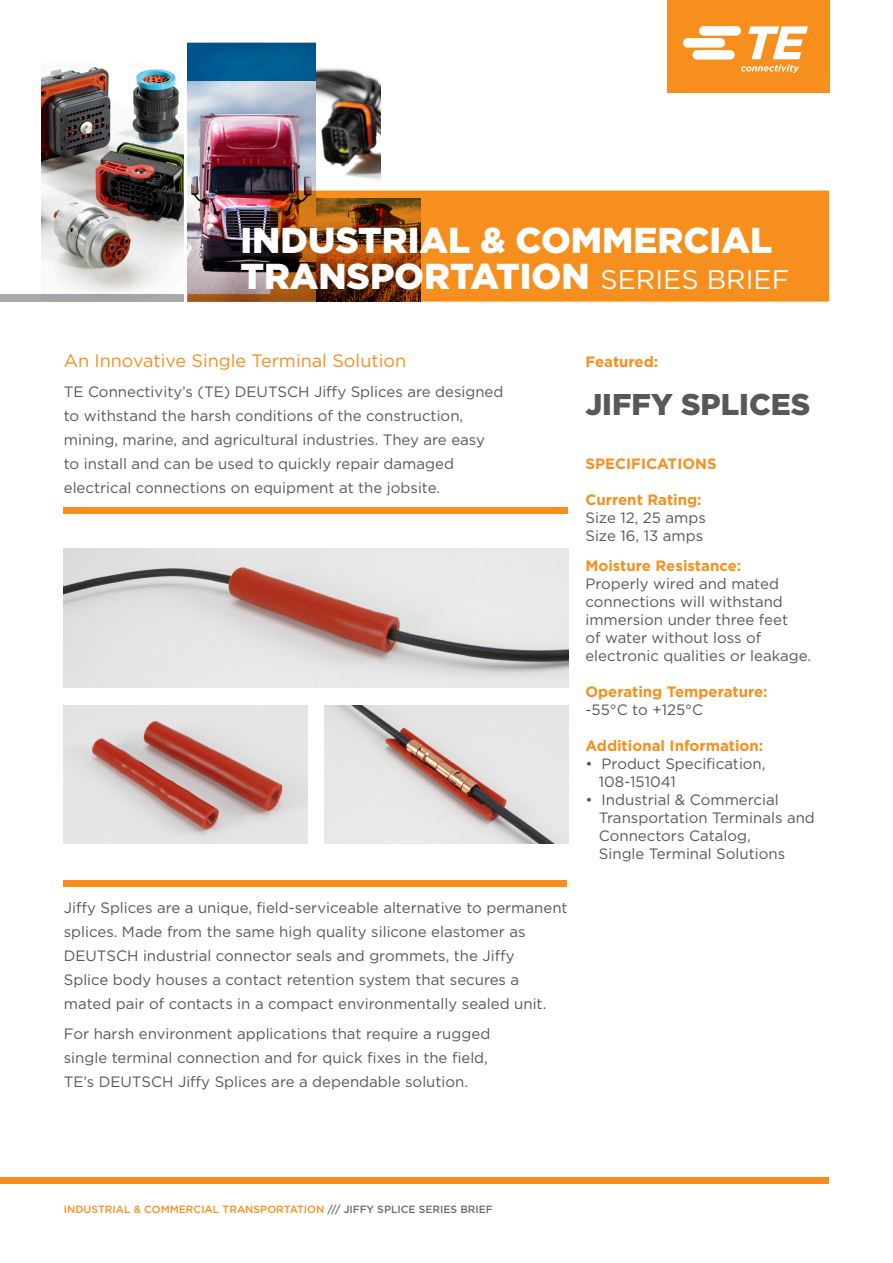
<style>
.page{position:relative;width:893px;height:1263px;background:#fff}
.page>*{position:absolute;margin:0;border:0;box-sizing:border-box;transform-origin:0 0}
.t1{font:900 36px/36px "Gotham";color:#fff}
.CS_Sidebar_Body_Gray{font:900 30px "Gotham";color:#57585a}
.CS_Body_Copy_Subhead{font:18px "Gotham";color:#f68f1e}
.CS_Body_Copy{font:15px/24px "Gotham";color:#57585a}
.CS_Sidebar_Body_Gray-2{font:15px/18px "Gotham";color:#57585a}
.CS_Sidebar_Headline{font:700 15px "Gotham";color:#f68f1e}
.CS_Sidebar_Body_Gray-3{font:700 15px "Gotham";color:#f68f1e}
.t2{font:500 10.5px "Gotham";color:#f68f1e}
.s1{font-weight:400;font-size:27px}
.s2{color:#696b73}
</style>
<div class="page">
<img style="left:316px;top:68px;width:65px;height:123px">
<img style="left:42px;top:67px;width:141px;height:226px">
<img style="left:187px;top:81px;width:129px;height:110px">
<div style="left:187px;top:43px;width:129px;height:38px;background:#005c91"></div>
<div style="left:0;top:294px;width:183px;height:8px;background:#a8a9ad"></div>
<svg style="left:187px;top:191px;width:642px;height:111px;background:#c97623"></svg>
<div style="left:0;top:1177px;width:829px;height:6px;background:#f68f1e"></div>
<div style="left:667px;top:0;width:162px;height:93px;background:#f68f1e"></div>
<svg style="left:683px;top:26px;width:125px;height:47px"></svg>
<div style="left:64px;top:507px;width:504px;height:6px;background:#f68f1e"></div>
<img style="left:64px;top:549px;width:504px;height:138px">
<img style="left:64px;top:705px;width:244px;height:139px">
<div style="left:64px;top:880px;width:503px;height:7px;background:#f68f1e"></div>
<img style="left:324px;top:705px;width:244px;height:139px">
<h1 class="t1" style="left:241px;top:222px;width:550px">INDUSTRIAL &amp; COMMERCIAL<br>TRANSPORTATION <span class="s1">SERIES BRIEF</span></h1>
<p class="CS_Body_Copy_Subhead" style="left:64px;top:349px;width:344px">An Innovative Single Terminal Solution</p>
<p class="CS_Body_Copy" style="left:64px;top:379px;width:441px">TE Connectivity’s (TE) DEUTSCH Jiffy Splices are designed to withstand the harsh conditions of the construction, mining, marine, and agricultural industries. They are easy to install and can be used to quickly repair damaged electrical connections on equipment at the jobsite.</p>
<p class="CS_Body_Copy" style="left:64px;top:895px;width:505px">Jiffy Splices are a unique, field-serviceable alternative to permanent splices. Made from the same high quality silicone elastomer as DEUTSCH industrial connector seals and grommets, the Jiffy<br>Splice body houses a contact retention system that secures a mated pair of contacts in a compact environmentally sealed unit.</p>
<p class="CS_Body_Copy" style="left:64px;top:1021px;width:428px">For harsh environment applications that require a rugged single terminal connection and for quick fixes in the field,<br>TE’s DEUTSCH Jiffy Splices are a dependable solution.</p>
<p class="CS_Sidebar_Headline" style="left:585px;top:352px;width:74px">Featured:</p>
<p class="CS_Sidebar_Body_Gray" style="left:585px;top:384px;width:227px">JIFFY SPLICES</p>
<p class="CS_Sidebar_Headline" style="left:585px;top:454px;width:133px">SPECIFICATIONS</p>
<p class="CS_Sidebar_Headline" style="left:585px;top:490px;width:118px">Current Rating:</p>
<p class="CS_Sidebar_Body_Gray-2" style="left:585px;top:508px;width:122px">Size 12, 25 amps<br>Size 16, 13 amps</p>
<p class="CS_Sidebar_Headline" style="left:585px;top:556px;width:157px">Moisture Resistance:</p>
<p class="CS_Body_Copy" style="left:585px;top:574px;width:227px;line-height:18px">Properly wired and mated connections will withstand immersion under three feet<br>of water without loss of electronic qualities or leakage.</p>
<p class="CS_Sidebar_Headline" style="left:585px;top:682px;width:184px">Operating Temperature:</p>
<p class="CS_Sidebar_Body_Gray-2" style="left:585px;top:700px;width:119px">-55°C to +125°C</p>
<p class="CS_Sidebar_Body_Gray-3" style="left:585px;top:736px;width:179px">Additional Information:</p>
<p class="CS_Sidebar_Body_Gray-2" style="left:599px;top:754px;width:168px;text-indent:-14px">• Product Specification,<br>108-151041</p>
<p class="CS_Sidebar_Body_Gray-2" style="left:599px;top:790px;width:218px;text-indent:-14px">• Industrial &amp; Commercial<br>Transportation Terminals and<br>Connectors Catalog,<br>Single Terminal Solutions</p>
<p class="t2" style="left:64px;top:1202px;width:431px">INDUSTRIAL &amp; COMMERCIAL TRANSPORTATION <span class="s2">/// JIFFY SPLICE SERIES BRIEF</span></p>
</div>
